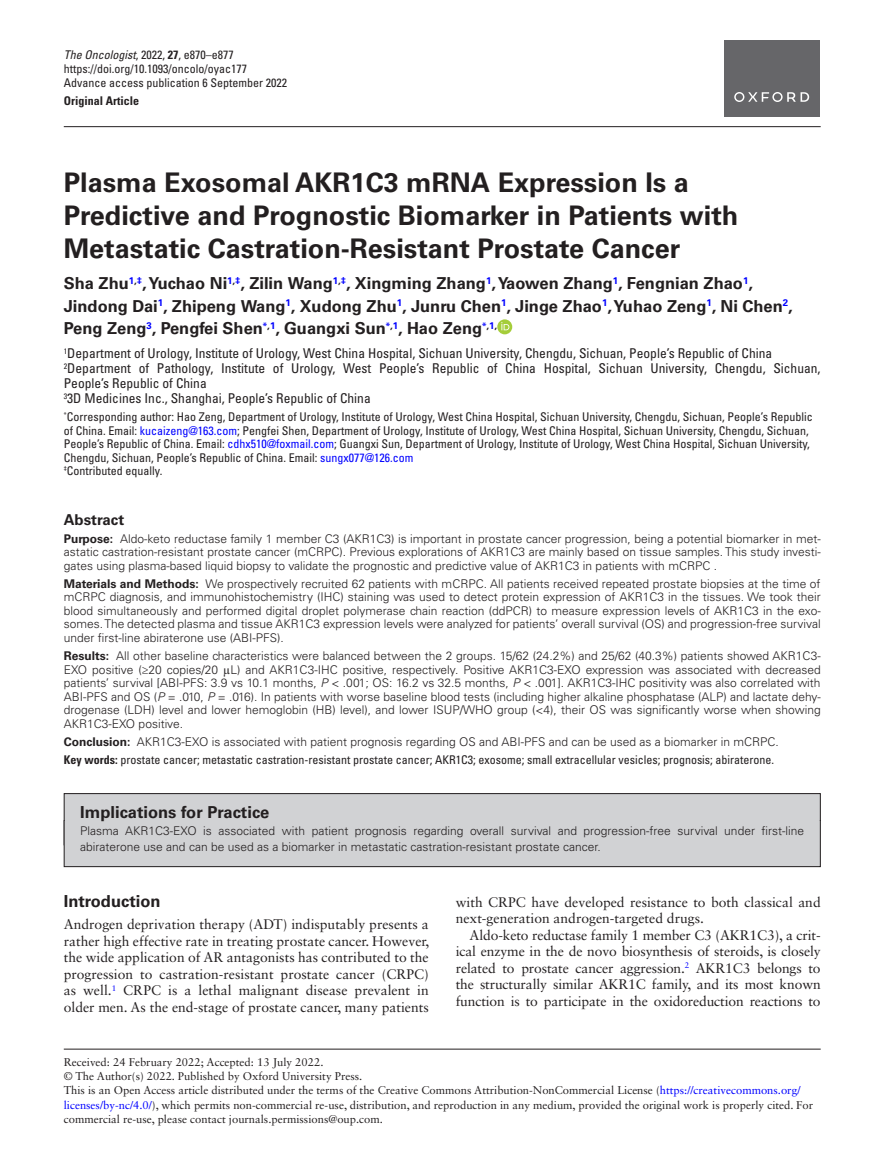
<style>
.page{position:relative;width:893px;height:1174px;background:#fff}
.page>*{position:absolute;margin:0;border:0;box-sizing:border-box;transform-origin:0 0}
.t1{font:700 27px/33px "Univers LT Std";color:#231f20}
.t2{font:700 16.5px/22.5px "Univers LT Std";color:#231f20}
.t3{font:700 15px "Univers LT Std";color:#231f20}
.t4{font:13.8px/16.5px "Sabon LT Std";color:#231f20;text-align:justify}
.t5{font:condensed 13.5px/15px "Univers LT Std";color:#231f20}
.t6{font:300 12px/13.5px "Univers LT Std";color:#231f20;text-align:justify}
.t7{font:condensed 12px/13.5px "Univers LT Std";color:#231f20}
.t8{font:700 condensed 12px "Univers LT Std";color:#231f20}
.t9{font:11.25px/14.2px "Sabon LT Std";color:#231f20}
.s1{font-style:italic}
.s2{font-weight:700}
.s3{color:#00f}
.s4{font-family:"Gandhari Unicode";font-weight:400}
.s5{font-weight:700;font-stretch:normal}
.s6{font-weight:300;font-stretch:normal}
</style>
<div class="page">
<hr style="left:64px;top:126px;width:757px;height:1px;background:#231f20">
<div style="left:724px;top:40px;width:96px;height:76px;background:#666669"></div>
<svg style="left:734px;top:92px;width:75px;height:10px"></svg>
<div style="left:64px;top:793px;width:757px;height:49px;background:#d1d2d4"></div>
<div style="left:64px;top:793px;width:757px;height:52px;border:1px solid #231f20"></div>
<div style="left:64px;top:821px;width:757px;height:45px;background:#d1d2d4"></div>
<div style="left:64px;top:819px;width:757px;height:48px;border:1px solid #231f20"></div>
<svg style="left:497px;top:319px;width:15px;height:15px"></svg>
<svg style="left:501px;top:322px;width:8px;height:8px"></svg>
<hr style="left:64px;top:1048px;width:757px;height:1px;background:#231f20">
<p class="t7" style="left:64px;top:47px;width:225px;line-height:14.2px"><span class="s1">The Oncologist</span>, 2022, <span class="s2">27</span>, e870–e877 https://doi.org/10.1093/oncolo/oyac177<br>Advance access publication 6 September 2022</p>
<p class="t8" style="left:64px;top:93px;width:77px">Original Article</p>
<h1 class="t1" style="left:64px;top:166px;width:676px">Plasma Exosomal AKR1C3 mRNA Expression Is a<br>Predictive and Prognostic Biomarker in Patients with<br>Metastatic Castration-Resistant Prostate Cancer</h1>
<p class="t2" style="left:64px;top:272px;width:730px">Sha Zhu<sup>1</sup><sup>,</sup><sup>‡</sup>, Yuchao Ni<sup>1</sup><sup>,</sup><sup>‡</sup>, Zilin Wang<sup>1</sup><sup>,</sup><sup>‡</sup>, Xingming Zhang<sup>1</sup>, Yaowen Zhang<sup>1</sup>, Fengnian Zhao<sup>1</sup>,<br>Jindong Dai<sup>1</sup>, Zhipeng Wang<sup>1</sup>, Xudong Zhu<sup>1</sup>, Junru Chen<sup>1</sup>, Jinge Zhao<sup>1</sup>, Yuhao Zeng<sup>1</sup>, Ni Chen<sup>2</sup>,<br>Peng Zeng<sup>3</sup>, Pengfei Shen<sup>*</sup><sup>,</sup><sup>1</sup>, Guangxi Sun<sup>*</sup><sup>,</sup><sup>1</sup>, Hao Zeng<sup>*</sup><sup>,</sup><sup>1</sup><sup>,</sup></p>
<p class="t5" style="left:64px;top:346px;width:758px"><sup>1</sup>Department of Urology, Institute of Urology, West China Hospital, Sichuan University, Chengdu, Sichuan, People’s Republic of China <sup>2</sup>Department of Pathology, Institute of Urology, West People’s Republic of China Hospital, Sichuan University, Chengdu, Sichuan, People’s Republic of China<br><sup>3</sup>3D Medicines Inc., Shanghai, People’s Republic of China</p>
<p class="t7" style="left:64px;top:410px;width:750px"><sup>*</sup>Corresponding author: Hao Zeng, Department of Urology, Institute of Urology, West China Hospital, Sichuan University, Chengdu, Sichuan, People’s Republic of China. Email: <span class="s3">kucaizeng@163.com</span>; Pengfei Shen, Department of Urology, Institute of Urology, West China Hospital, Sichuan University, Chengdu, Sichuan, People’s Republic of China. Email: <span class="s3">cdhx510@foxmail.com</span>; Guangxi Sun, Department of Urology, Institute of Urology, West China Hospital, Sichuan University, Chengdu, Sichuan, People’s Republic of China. Email: <span class="s3">sungx077@126.com<br></span><sup>‡</sup>Contributed equally.</p>
<p class="t3" style="left:64px;top:511px;width:62px">Abstract</p>
<p class="t6" style="left:64px;top:532px;width:758px"><span class="s2">Purpose:</span> Aldo-keto reductase family 1 member C3 (AKR1C3) is important in prostate cancer progression, being a potential biomarker in met&shy;astatic castration-resistant prostate cancer (mCRPC). Previous explorations of AKR1C3 are mainly based on tissue samples. This study investi&shy;gates using plasma-based liquid biopsy to validate the prognostic and predictive value of AKR1C3 in patients with mCRPC .</p>
<p class="t6" style="left:64px;top:577px;width:758px"><span class="s2">Materials and Methods:</span> We prospectively recruited 62 patients with mCRPC. All patients received repeated prostate biopsies at the time of mCRPC diagnosis, and immunohistochemistry (IHC) staining was used to detect protein expression of AKR1C3 in the tissues. We took their blood simultaneously and performed digital droplet polymerase chain reaction (ddPCR) to measure expression levels of AKR1C3 in the exo&shy;somes. The detected plasma and tissue AKR1C3 expression levels were analyzed for patients’ overall survival (OS) and progression-free survival under first-line abiraterone use (ABI-PFS).</p>
<p class="t6" style="left:64px;top:649px;width:758px"><span class="s2">Results:</span> All other baseline characteristics were balanced between the 2 groups. 15/62 (24.2%) and 25/62 (40.3%) patients showed AKR1C3- EXO positive (≥20 copies/20 <span class="s4">μ</span>L) and AKR1C3-IHC positive, respectively. Positive AKR1C3-EXO expression was associated with decreased patients’ survival [ABI-PFS: 3.9 vs 10.1 months, <span class="s1">P</span> &lt; .001; OS: 16.2 vs 32.5 months, <span class="s1">P</span> &lt; .001]. AKR1C3-IHC positivity was also correlated with ABI-PFS and OS (<span class="s1">P</span> = .010, <span class="s1">P</span> = .016). In patients with worse baseline blood tests (including higher alkaline phosphatase (ALP) and lactate dehy&shy;drogenase (LDH) level and lower hemoglobin (HB) level), and lower ISUP/WHO group (&lt;4), their OS was significantly worse when showing AKR1C3-EXO positive.</p>
<p class="t7" style="left:64px;top:732px;width:716px;line-height:18px"><span class="s5">Conclusion:</span> <span class="s6">AKR1C3-EXO is associated with patient prognosis regarding OS and ABI-PFS and can be used as a biomarker in mCRPC.<br></span><span class="s2">Key words:</span> prostate cancer; metastatic castration-resistant prostate cancer; AKR1C3; exosome; small extracellular vesicles; prognosis; abiraterone.</p>
<h2 class="t2" style="left:80px;top:801px;width:191px">Implications for Practice</h2>
<p class="t6" style="left:80px;top:822px;width:725px;line-height:16.5px">Plasma AKR1C3-EXO is associated with patient prognosis regarding overall survival and progression-free survival under first-line abiraterone use and can be used as a biomarker in metastatic castration-resistant prostate cancer.</p>
<h2 class="t2" style="left:64px;top:890px;width:98px">Introduction</h2>
<p class="t4" style="left:64px;top:916px;width:367px">Androgen deprivation therapy (ADT) indisputably presents a rather high effective rate in treating prostate cancer. However, the wide application of AR antagonists has contributed to the progression to castration-resistant prostate cancer (CRPC) as well.<sup>1</sup> CRPC is a lethal malignant disease prevalent in older men. As the end-stage of prostate cancer, many patients</p>
<p class="t4" style="left:456px;top:893px;width:366px">with CRPC have developed resistance to both classical and next-generation androgen-targeted drugs.</p>
<p class="t4" style="left:456px;top:926px;width:366px;text-indent:14px">Aldo-keto reductase family 1 member C3 (AKR1C3), a crit&shy;ical enzyme in the de novo biosynthesis of steroids, is closely related to prostate cancer aggression.<sup>2</sup> AKR1C3 belongs to the structurally similar AKR1C family, and its most known function is to participate in the oxidoreduction reactions to</p>
<p class="t9" style="left:64px;top:1054px;width:751px">Received: 24 February 2022; Accepted: 13 July 2022.<br>© The Author(s) 2022. Published by Oxford University Press.<br>This is an Open Access article distributed under the terms of the Creative Commons Attribution-NonCommercial License (<span class="s3">https://creativecommons.org/ licenses/by-nc/4.0/</span>), which permits non-commercial re-use, distribution, and reproduction in any medium, provided the original work is properly cited. For commercial re-use, please contact journals.permissions@oup.com.</p>
</div>
